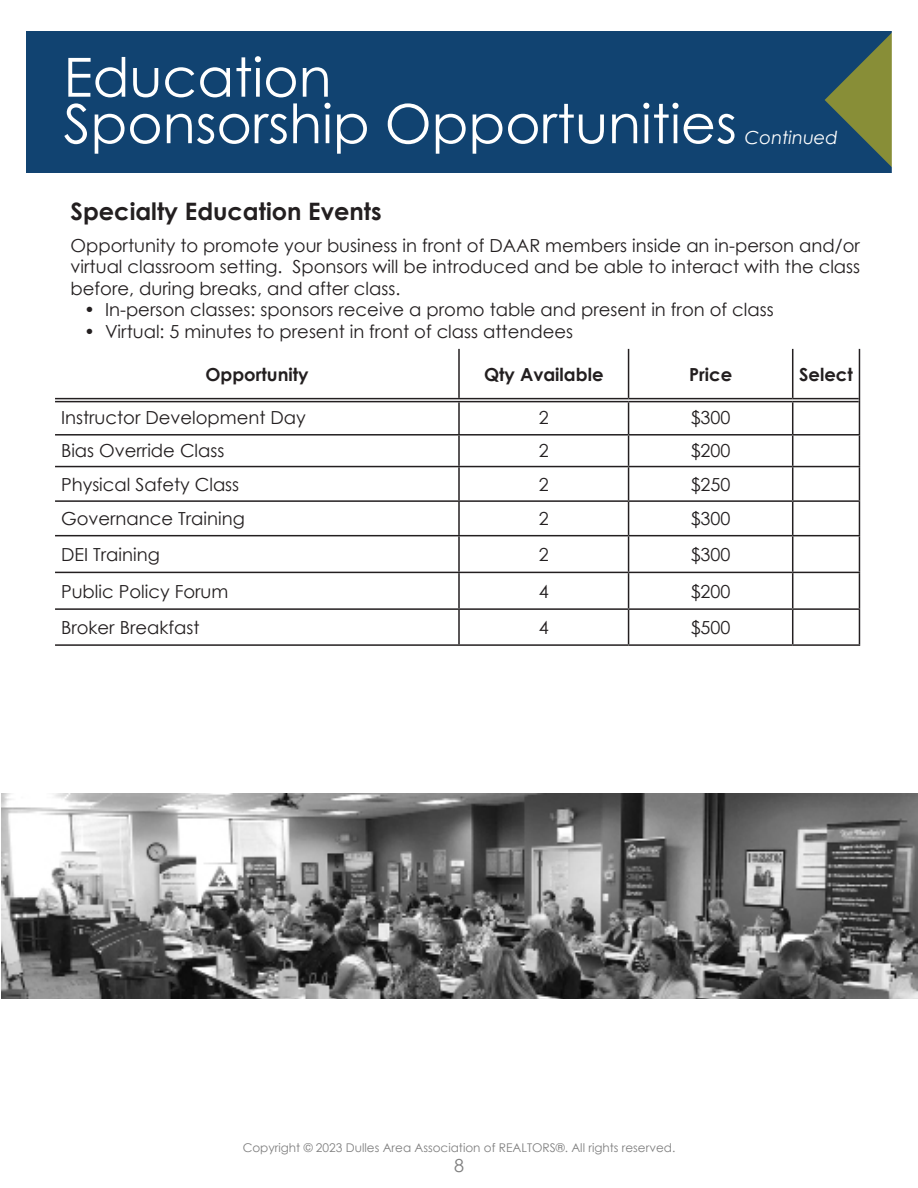
<style>
.page{position:relative;width:918px;height:1188px;background:#fff}
.page>*{position:absolute;margin:0;border:0;box-sizing:border-box;transform-origin:0 0}
.t1{font:54px "Century Gothic";color:#fff}
.t2{font:700 24px "Century Gothic";color:#231f20}
.t3{font:18px/21.6px "Century Gothic";color:#231f20;text-align:justify}
.t4{font:700 18px "Century Gothic";color:#231f20}
.t5{font:italic 18px "Century Gothic";color:#fff}
.t6{font:18px "Century Gothic";color:#7f7f7f}
.t7{font:12px "Century Gothic";color:#7f7f7f}
</style>
<div class="page">
<img style="left:1px;top:793px;width:917px;height:206px">
<div style="left:26px;top:31px;width:866px;height:142px;background:#114371"></div>
<svg style="left:825px;top:31px;width:67px;height:142px"></svg>
<svg style="left:55px;top:399px;width:404px;height:2px"></svg>
<svg style="left:459px;top:399px;width:170px;height:2px"></svg>
<svg style="left:629px;top:399px;width:164px;height:2px"></svg>
<svg style="left:793px;top:399px;width:66px;height:2px"></svg>
<hr style="left:458px;top:349px;width:2px;height:49px;background:#231f20">
<hr style="left:628px;top:349px;width:1px;height:49px;background:#231f20">
<hr style="left:792px;top:349px;width:1px;height:49px;background:#231f20">
<hr style="left:458px;top:402px;width:2px;height:32px;background:#231f20">
<hr style="left:628px;top:402px;width:1px;height:32px;background:#231f20">
<hr style="left:792px;top:402px;width:1px;height:32px;background:#231f20">
<hr style="left:55px;top:434px;width:404px;height:2px;background:#231f20">
<hr style="left:459px;top:434px;width:170px;height:2px;background:#231f20">
<hr style="left:458px;top:436px;width:2px;height:30px;background:#231f20">
<hr style="left:629px;top:434px;width:164px;height:2px;background:#231f20">
<hr style="left:628px;top:436px;width:1px;height:30px;background:#231f20">
<hr style="left:793px;top:434px;width:67px;height:2px;background:#231f20">
<hr style="left:792px;top:436px;width:1px;height:30px;background:#231f20">
<hr style="left:55px;top:466px;width:404px;height:1px;background:#231f20">
<hr style="left:459px;top:466px;width:170px;height:1px;background:#231f20">
<hr style="left:458px;top:467px;width:2px;height:33px;background:#231f20">
<hr style="left:629px;top:466px;width:164px;height:1px;background:#231f20">
<hr style="left:628px;top:467px;width:1px;height:33px;background:#231f20">
<hr style="left:793px;top:466px;width:67px;height:1px;background:#231f20">
<hr style="left:792px;top:467px;width:1px;height:33px;background:#231f20">
<hr style="left:55px;top:500px;width:404px;height:2px;background:#231f20">
<hr style="left:459px;top:500px;width:170px;height:2px;background:#231f20">
<hr style="left:458px;top:502px;width:2px;height:33px;background:#231f20">
<hr style="left:629px;top:500px;width:164px;height:2px;background:#231f20">
<hr style="left:628px;top:502px;width:1px;height:33px;background:#231f20">
<hr style="left:793px;top:500px;width:67px;height:2px;background:#231f20">
<hr style="left:792px;top:502px;width:1px;height:33px;background:#231f20">
<hr style="left:55px;top:535px;width:404px;height:1px;background:#231f20">
<hr style="left:459px;top:535px;width:170px;height:1px;background:#231f20">
<hr style="left:458px;top:536px;width:2px;height:36px;background:#231f20">
<hr style="left:629px;top:535px;width:164px;height:1px;background:#231f20">
<hr style="left:628px;top:536px;width:1px;height:36px;background:#231f20">
<hr style="left:793px;top:535px;width:67px;height:1px;background:#231f20">
<hr style="left:792px;top:536px;width:1px;height:36px;background:#231f20">
<hr style="left:55px;top:572px;width:404px;height:1px;background:#231f20">
<hr style="left:459px;top:572px;width:170px;height:1px;background:#231f20">
<hr style="left:458px;top:573px;width:2px;height:35px;background:#231f20">
<hr style="left:629px;top:572px;width:164px;height:1px;background:#231f20">
<hr style="left:628px;top:573px;width:1px;height:35px;background:#231f20">
<hr style="left:793px;top:572px;width:67px;height:1px;background:#231f20">
<hr style="left:792px;top:573px;width:1px;height:35px;background:#231f20">
<hr style="left:458px;top:610px;width:2px;height:34px;background:#231f20">
<hr style="left:628px;top:610px;width:1px;height:34px;background:#231f20">
<hr style="left:793px;top:608px;width:67px;height:2px;background:#231f20">
<hr style="left:792px;top:610px;width:1px;height:34px;background:#231f20">
<hr style="left:55px;top:608px;width:404px;height:2px;background:#231f20">
<hr style="left:459px;top:608px;width:170px;height:2px;background:#231f20">
<hr style="left:629px;top:608px;width:164px;height:2px;background:#231f20">
<hr style="left:55px;top:644px;width:404px;height:2px;background:#231f20">
<hr style="left:459px;top:644px;width:170px;height:2px;background:#231f20">
<hr style="left:629px;top:644px;width:164px;height:2px;background:#231f20">
<hr style="left:793px;top:644px;width:67px;height:2px;background:#231f20">
<hr style="left:859px;top:349px;width:1px;height:51px;background:#231f20">
<hr style="left:859px;top:400px;width:1px;height:34px;background:#231f20">
<hr style="left:859px;top:436px;width:1px;height:30px;background:#231f20">
<hr style="left:859px;top:467px;width:1px;height:33px;background:#231f20">
<hr style="left:859px;top:502px;width:1px;height:33px;background:#231f20">
<hr style="left:859px;top:536px;width:1px;height:36px;background:#231f20">
<hr style="left:859px;top:573px;width:1px;height:35px;background:#231f20">
<hr style="left:859px;top:610px;width:1px;height:34px;background:#231f20">
<hr style="left:55px;top:398px;width:404px;height:1px;background:#231f20">
<hr style="left:55px;top:401px;width:404px;height:1px;background:#231f20">
<hr style="left:459px;top:398px;width:170px;height:1px;background:#231f20">
<hr style="left:459px;top:401px;width:170px;height:1px;background:#231f20">
<hr style="left:629px;top:398px;width:164px;height:1px;background:#231f20">
<hr style="left:629px;top:401px;width:164px;height:1px;background:#231f20">
<hr style="left:793px;top:398px;width:66px;height:1px;background:#231f20">
<hr style="left:793px;top:401px;width:66px;height:1px;background:#231f20">
<p class="t1" style="left:64px;top:39px;width:270px">Education</p>
<p class="t1" style="left:64px;top:86px;width:675px">Sponsorship Opportunities</p>
<p class="t5" style="left:745px;top:125px;width:95px">Continued</p>
<p class="t2" style="left:71px;top:193px;width:313px">Specialty Education Events</p>
<p class="t3" style="left:71px;top:234px;width:791px">Opportunity to promote your business in front of DAAR members inside an in-person and/or virtual classroom setting. Sponsors will be introduced and be able to interact with the class before, during breaks, and after class.</p>
<p class="t3" style="left:84px;top:299px;width:691px">• In-person classes: sponsors receive a promo table and present in fron of class</p>
<p class="t3" style="left:84px;top:320px;width:490px">• Virtual: 5 minutes to present in front of class attendees</p>
<p class="t4" style="left:205px;top:361px;width:105px">Opportunity</p>
<p class="t4" style="left:484px;top:361px;width:121px">Qty Available</p>
<p class="t4" style="left:689px;top:361px;width:45px">Price</p>
<p class="t4" style="left:799px;top:361px;width:55px">Select</p>
<p class="t3" style="left:61px;top:407px;width:246px">Instructor Development Day</p>
<p class="t3" style="left:539px;top:407px;width:11px">2</p>
<p class="t3" style="left:691px;top:407px;width:41px">$300</p>
<p class="t3" style="left:61px;top:440px;width:165px">Bias Override Class</p>
<p class="t3" style="left:539px;top:440px;width:11px">2</p>
<p class="t3" style="left:691px;top:440px;width:41px">$200</p>
<p class="t3" style="left:61px;top:473px;width:180px">Physical Safety Class</p>
<p class="t3" style="left:539px;top:473px;width:11px">2</p>
<p class="t3" style="left:691px;top:473px;width:41px">$250</p>
<p class="t3" style="left:61px;top:508px;width:185px">Governance Training</p>
<p class="t3" style="left:539px;top:508px;width:11px">2</p>
<p class="t3" style="left:691px;top:508px;width:41px">$300</p>
<p class="t3" style="left:61px;top:543px;width:100px">DEI Training</p>
<p class="t3" style="left:539px;top:543px;width:11px">2</p>
<p class="t3" style="left:691px;top:543px;width:41px">$300</p>
<p class="t3" style="left:61px;top:580px;width:169px">Public Policy Forum</p>
<p class="t3" style="left:539px;top:580px;width:11px">4</p>
<p class="t3" style="left:691px;top:580px;width:41px">$200</p>
<p class="t3" style="left:61px;top:616px;width:140px">Broker Breakfast</p>
<p class="t3" style="left:539px;top:616px;width:11px">4</p>
<p class="t3" style="left:691px;top:616px;width:41px">$500</p>
<p class="t7" style="left:243px;top:1139px;width:434px">Copyright © 2023 Dulles Area Association of REALTORS®. All rights reserved.</p>
<p class="t6" style="left:454px;top:1153px;width:11px">8</p>
</div>
